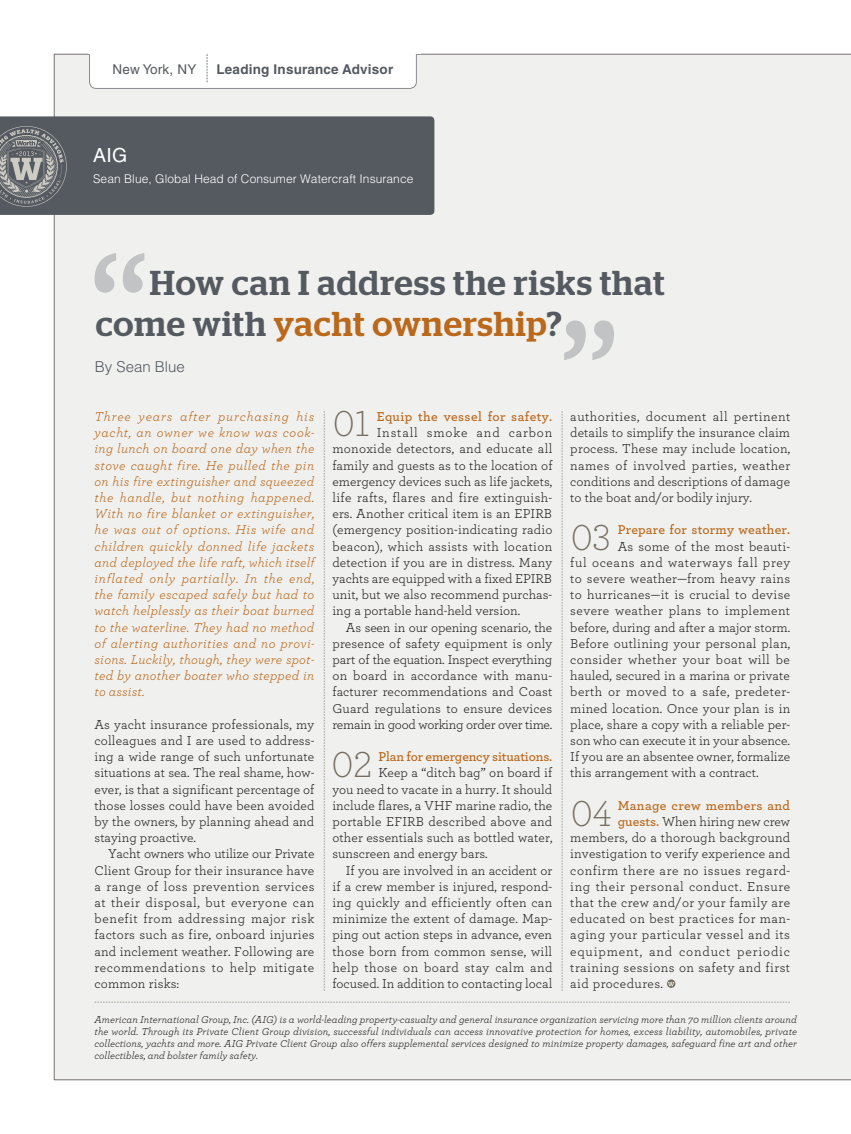
<style>
.page{position:relative;width:851px;height:1134px;background:#fff}
.page>*{position:absolute;margin:0;border:0;box-sizing:border-box;transform-origin:0 0}
.t1{font:300 37.8px "Archer";letter-spacing:-.005em;color:#746d60;scale:.96 1}
.t2{font:500 34.5px/41.1px "Stag";letter-spacing:.025em;color:#545a60}
.t3{font:19.5px "Helvetica LT Std";color:#fff}
.t4{font:300 15px "Helvetica LT Std";color:#545a60}
.t5{font:13.5px/16.2px "Archer";letter-spacing:.01em;color:#231f20;text-align:justify}
.t6{font:italic 13.5px/16.2px "Archer";letter-spacing:.02em;color:#bb681b;text-align:justify}
.t7{font:13.5px "Archer";letter-spacing:.035em;color:#231f20}
.t8{font:600 13.5px "Archer";letter-spacing:.015em;color:#bb681b}
.t9{font:13.5px "Archer";letter-spacing:.03em;color:#231f20}
.t10{font:13.5px "Archer";letter-spacing:.04em;color:#231f20}
.t11{font:13.5px "Archer";letter-spacing:.045em;color:#231f20}
.t12{font:13.5px "Archer";letter-spacing:.06em;color:#231f20}
.t13{font:600 13.5px "Archer";letter-spacing:-.01em;color:#bb681b}
.t14{font:700 13.5px "Helvetica LT Std";letter-spacing:.015em;color:#545a60}
.t15{font:13.5px "Helvetica LT Std";letter-spacing:.015em;color:#545a60}
.t16{font:300 12px "Helvetica LT Std";letter-spacing:.005em;color:#fff}
.t17{font:italic 10.5px/12px "Archer";color:#231f20;text-align:justify}
.s1{color:#bb681b}
.s2{font-weight:600;color:#bb681b}
</style>
<div class="page">
<div style="left:54px;top:54px;width:796px;height:1026px;background:#f0f1ef"></div>
<div style="left:0;top:116px;width:434px;height:99px;background:#545a60"></div>
<div style="left:89px;top:33px;width:327px;height:55px;background:#fff;border-radius:7px"></div>
<div style="left:89px;top:33px;width:327px;height:56px;border:1px solid #8a8c90;border-radius:7px"></div>
<div style="left:88px;top:13px;width:333px;height:41px;background:#fff"></div>
<svg style="left:207px;top:54px;width:1px;height:28px"></svg>
<svg style="left:0;top:126px;width:67px;height:81px;background:#777b7d"></svg>
<svg style="left:94px;top:253px;width:22px;height:40px"></svg>
<svg style="left:123px;top:253px;width:21px;height:40px"></svg>
<svg style="left:592px;top:320px;width:22px;height:40px"></svg>
<svg style="left:564px;top:320px;width:21px;height:40px"></svg>
<svg style="left:94px;top:1002px;width:696px;height:1px"></svg>
<svg style="left:667px;top:979px;width:8px;height:9px"></svg>
<svg style="left:324px;top:411px;width:1px;height:580px"></svg>
<svg style="left:561px;top:411px;width:1px;height:580px"></svg>
<p class="t15" style="left:113px;top:61px;width:85px">New York, NY</p>
<p class="t14" style="left:216px;top:61px;width:178px">Leading Insurance Advisor</p>
<h3 class="t3" style="left:93px;top:144px;width:35px">AIG</h3>
<p class="t16" style="left:93px;top:172px;width:322px">Sean Blue, Global Head of Consumer Watercraft Insurance</p>
<h2 class="t2" style="left:96px;top:262px;width:570px;text-indent:54px">How can I address the risks that come with <span class="s1">yacht ownership</span>?</h2>
<p class="t4" style="left:95px;top:358px;width:92px">By Sean Blue</p>
<p class="t6" style="left:94px;top:408px;width:221px">Three years after purchasing his yacht, an owner we know was cook&shy;ing lunch on board one day when the stove caught fire. He pulled the pin on his fire extinguisher and squeezed the handle, but nothing happened.<br>With no fire blanket or extinguisher, he was out of options. His wife and children quickly donned life jackets and deployed the life raft, which itself inflated only partially. In the end, the family escaped safely but had to watch helplessly as their boat burned to the waterline. They had no method of alerting authorities and no provi&shy;sions. Luckily, though, they were spot&shy;ted by another boater who stepped in to assist.</p>
<p class="t5" style="left:94px;top:715px;width:221px">As yacht insurance professionals, my colleagues and I are used to address&shy;ing a wide range of such unfortunate situations at sea. The real shame, how&shy;ever, is that a significant percentage of those losses could have been avoided by the owners, by planning ahead and staying proactive.</p>
<p class="t5" style="left:94px;top:845px;width:221px;text-indent:14px">Yacht owners who utilize our Private Client Group for their insurance have a range of loss prevention services at their disposal, but everyone can benefit from addressing major risk factors such as fire, onboard injuries and inclement weather. Following are recommendations to help mitigate common risks:</p>
<p class="t8" style="left:377px;top:406px;width:177px">Equip the vessel for safety.</p>
<p class="t5" style="left:332px;top:424px;width:221px;text-indent:44px">Install smoke and carbon monoxide detectors, and educate all family and guests as to the location of emergency devices such as life jackets, life rafts, flares and fire extinguish&shy;ers. Another critical item is an EPIRB (emergency position-indicating radio beacon), which assists with location detection if you are in distress. Many yachts are equipped with a fixed EPIRB unit, but we also recommend purchas&shy;ing a portable hand-held version.</p>
<p class="t5" style="left:332px;top:618px;width:221px;text-indent:14px">As seen in our opening scenario, the presence of safety equipment is only part of the equation. Inspect everything on board in accordance with manu&shy;facturer recommendations and Coast Guard regulations to ensure devices remain in good working order over time.</p>
<p class="t13" style="left:378px;top:747px;width:175px">Plan for emergency situations.</p>
<p class="t5" style="left:332px;top:764px;width:221px;text-indent:46px">Keep a “ditch bag” on board if you need to vacate in a hurry. It should include flares, a VHF marine radio, the portable EFIRB described above and other essentials such as bottled water, sunscreen and energy bars.</p>
<p class="t5" style="left:332px;top:861px;width:221px;text-indent:14px">If you are involved in an accident or if a crew member is injured, respond&shy;ing quickly and efficiently often can minimize the extent of damage. Map&shy;ping out action steps in advance, even those born from common sense, will help those on board stay calm and focused. In addition to contacting local</p>
<h1 class="t1" style="left:333px;top:399px;width:40px">01</h1>
<h1 class="t1" style="left:331px;top:740px;width:44px">02</h1>
<p class="t5" style="left:570px;top:408px;width:221px">authorities, document all pertinent details to simplify the insurance claim process. These may include location, names of involved parties, weather conditions and descriptions of damage to the boat and/or bodily injury.</p>
<p class="t8" style="left:617px;top:520px;width:174px">Prepare for stormy weather.</p>
<p class="t5" style="left:570px;top:537px;width:221px;text-indent:47px">As some of the most beauti&shy;ful oceans and waterways fall prey to severe weather—from heavy rains to hurricanes—it is crucial to devise severe weather plans to implement before, during and after a major storm.<br>Before outlining your personal plan, consider whether your boat will be hauled, secured in a marina or private berth or moved to a safe, predeter&shy;mined location. Once your plan is in place, share a copy with a reliable per&shy;son who can execute it in your absence.<br>If you are an absentee owner, formalize this arrangement with a contract.</p>
<p class="t8" style="left:617px;top:795px;width:174px">Manage crew members and</p>
<p class="t5" style="left:617px;top:813px;width:174px"><span class="s2">guests.</span> When hiring new crew</p>
<p class="t5" style="left:570px;top:829px;width:221px">members, do a thorough background</p>
<p class="t5" style="left:570px;top:845px;width:221px">investigation to verify experience and</p>
<p class="t10" style="left:570px;top:861px;width:221px">confirm there are no issues regard-</p>
<p class="t11" style="left:570px;top:877px;width:221px">ing their personal conduct. Ensure</p>
<p class="t9" style="left:570px;top:893px;width:221px">that the crew and/or your family are</p>
<p class="t7" style="left:570px;top:909px;width:221px">educated on best practices for man-</p>
<p class="t7" style="left:570px;top:926px;width:221px">aging your particular vessel and its</p>
<p class="t12" style="left:570px;top:942px;width:221px">equipment, and conduct periodic</p>
<p class="t7" style="left:570px;top:958px;width:221px">training sessions on safety and first</p>
<p class="t9" style="left:570px;top:974px;width:94px">aid procedures.</p>
<h1 class="t1" style="left:570px;top:512px;width:43px">03</h1>
<h1 class="t1" style="left:570px;top:789px;width:45px">04</h1>
<p class="t17" style="left:94px;top:1013px;width:704px">American International Group, Inc. (AIG) is a world-leading property-casualty and general insurance organization servicing more than 70 million clients around the world. Through its Private Client Group division, successful individuals can access innovative protection for homes, excess liability, automobiles, private collections, yachts and more. AIG Private Client Group also offers supplemental services designed to minimize property damages, safeguard fine art and other collectibles, and bolster family safety.</p>
</div>
